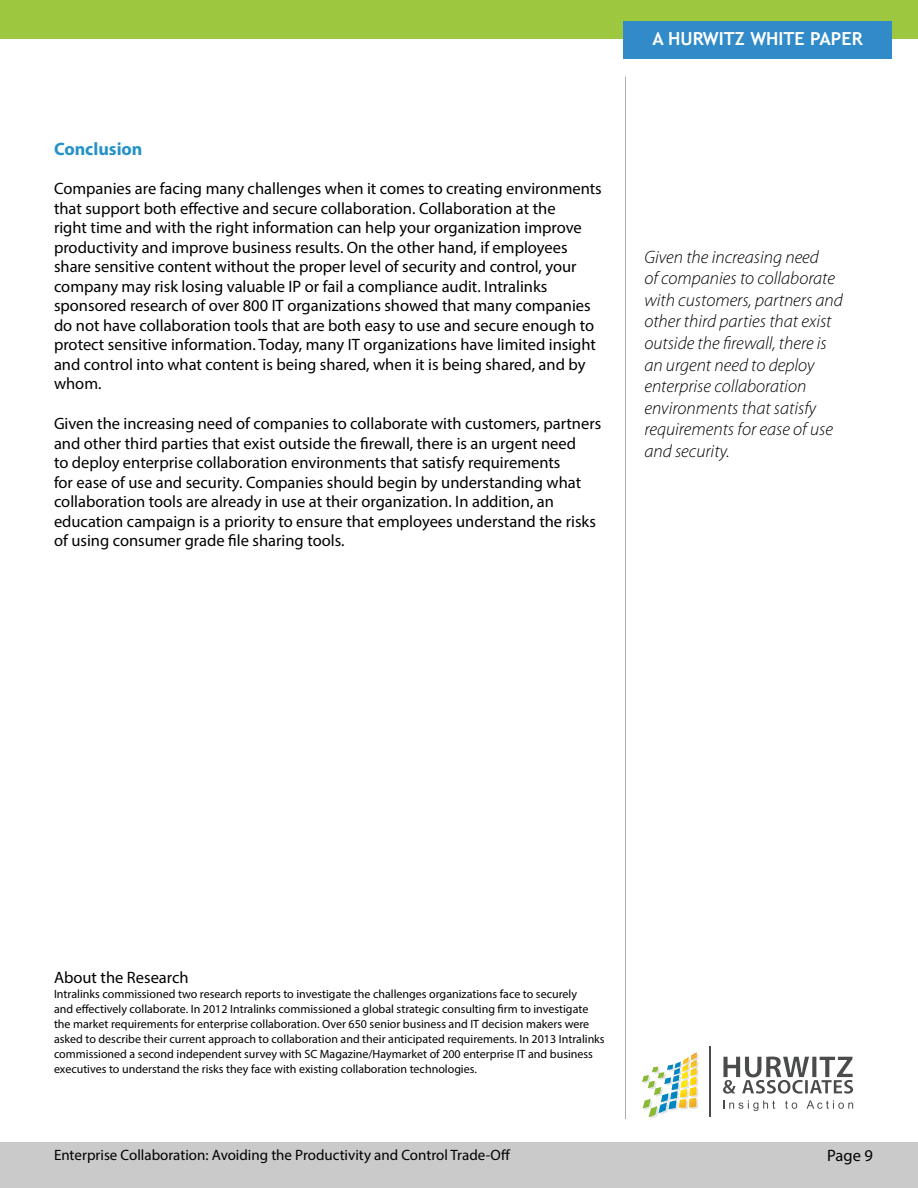
<style>
.page{position:relative;width:918px;height:1188px;background:#fff}
.page>*{position:absolute;margin:0;border:0;box-sizing:border-box;transform-origin:0 0}
.t1{font:italic 300 18px/21.6px "Myriad Pro";color:#000}
.t2{font:700 18px "Trebuchet MS";color:#fff}
.t3{font:700 18px "Myriad Pro";color:#2492c8}
.t4{font:16.5px/19.5px "Myriad Pro";color:#000}
.t5{font:15px "Myriad Pro";color:#000}
.t6{font:12px/15px "Myriad Pro";color:#000}
</style>
<div class="page">
<div style="left:0;top:0;width:918px;height:39px;background:#9dc73e"></div>
<div style="left:0;top:1143px;width:918px;height:45px;background:#cacaca"></div>
<div style="left:623px;top:21px;width:269px;height:38px;background:#308bc8"></div>
<hr style="left:625px;top:76px;width:1px;height:1043px;background:#afafaf">
<svg style="left:642px;top:1052px;width:57px;height:67px"></svg>
<svg style="left:723px;top:1057px;width:130px;height:37px"></svg>
<svg style="left:723px;top:1100px;width:52px;height:11px"></svg>
<svg style="left:785px;top:1101px;width:12px;height:8px"></svg>
<svg style="left:807px;top:1100px;width:46px;height:9px"></svg>
<hr style="left:710px;top:1047px;width:1px;height:70px;background:#4a4b4b">
<p class="t3" style="left:54px;top:137px;width:90px">Conclusion</p>
<p class="t4" style="left:54px;top:179px;width:549px">Companies are facing many challenges when it comes to creating environments that support both effective and secure collaboration. Collaboration at the<br>right time and with the right information can help your organization improve productivity and improve business results. On the other hand, if employees share sensitive content without the proper level of security and control, your company may risk losing valuable IP or fail a compliance audit. Intralinks sponsored research of over 800 IT organizations showed that many companies do not have collaboration tools that are both easy to use and secure enough to protect sensitive information. Today, many IT organizations have limited insight and control into what content is being shared, when it is being shared, and by whom.</p>
<p class="t4" style="left:54px;top:413px;width:549px">Given the increasing need of companies to collaborate with customers, partners and other third parties that exist outside the firewall, there is an urgent need<br>to deploy enterprise collaboration environments that satisfy requirements<br>for ease of use and security. Companies should begin by understanding what collaboration tools are already in use at their organization. In addition, an education campaign is a priority to ensure that employees understand the risks of using consumer grade file sharing tools.</p>
<p class="t2" style="left:652px;top:28px;width:212px">A HURWITZ WHITE PAPER</p>
<p class="t1" style="left:644px;top:246px;width:200px">Given the increasing need<br>of companies to collaborate with customers, partners and other third parties that exist outside the firewall, there is an urgent need to deploy enterprise collaboration environments that satisfy requirements for ease of use and security.</p>
<p class="t4" style="left:54px;top:968px;width:136px">About the Research</p>
<p class="t6" style="left:54px;top:987px;width:552px">Intralinks commissioned two research reports to investigate the challenges organizations face to securely<br>and effectively collaborate. In 2012 Intralinks commissioned a global strategic consulting firm to investigate the market requirements for enterprise collaboration. Over 650 senior business and IT decision makers were asked to describe their current approach to collaboration and their anticipated requirements. In 2013 Intralinks commissioned a second independent survey with SC Magazine/Haymarket of 200 enterprise IT and business executives to understand the risks they face with existing collaboration technologies.</p>
<p class="t5" style="left:54px;top:1146px;width:458px">Enterprise Collaboration: Avoiding the Productivity and Control Trade-Off</p>
<p class="t4" style="left:827px;top:1145px;width:47px">Page 9</p>
</div>
